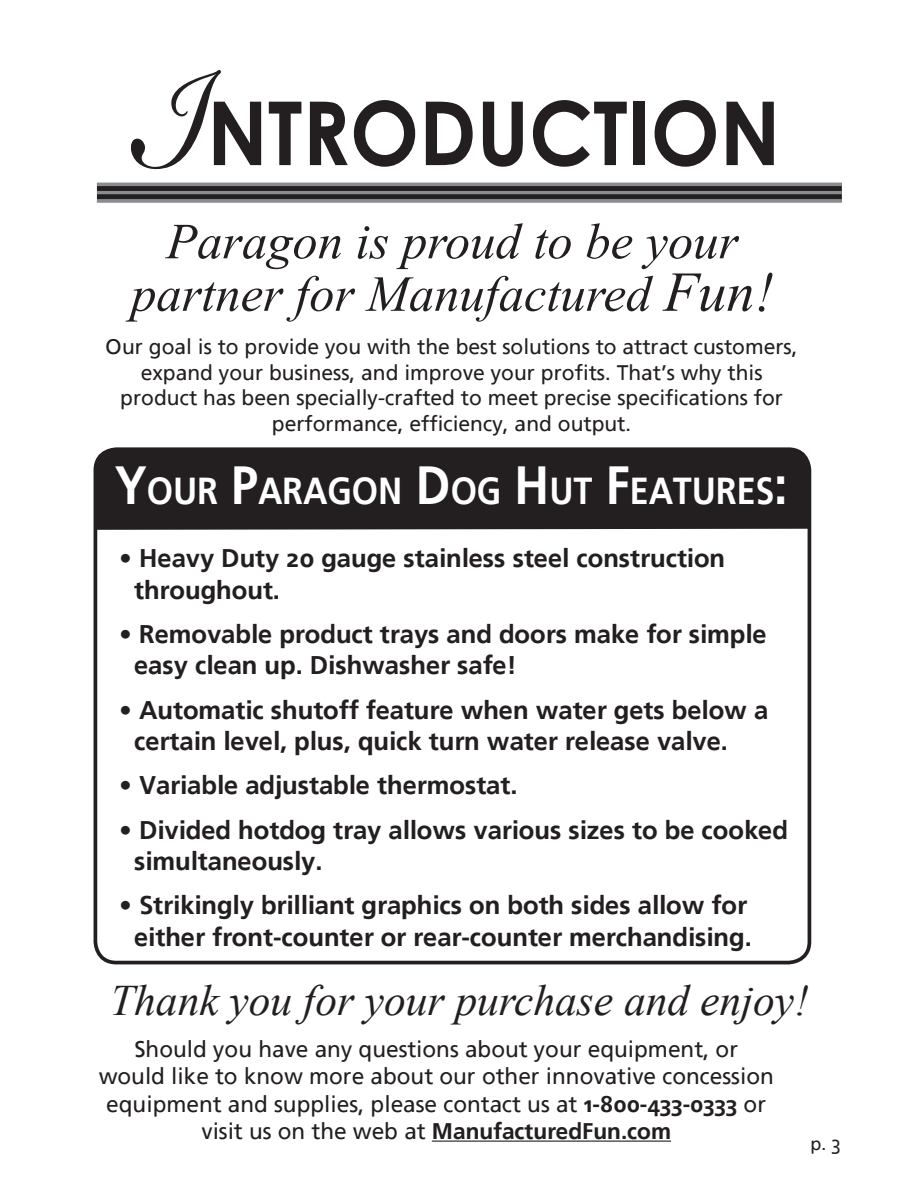
<style>
.page{position:relative;width:918px;height:1188px;background:#fff}
.page>*{position:absolute;margin:0;border:0;box-sizing:border-box;transform-origin:0 0}
.t1{font:italic 220.35px "Bickham Script Pro";color:#231f20;scale:.75 1}
.t2{font:700 88.35px "Century Gothic";color:#231f20;scale:.93 1}
.t3{font:italic 50.55px "Times New Roman";color:#231f20}
.t4{font:italic 43.5px "Times New Roman";color:#231f20}
.t5{font:700 37.5px "Frutiger Linotype";color:#fff;scale:.9 1}
.t6{font:700 25.5px/31.5px "Frutiger Linotype";color:#231f20}
.t7{font:22.5px/27.6px "Frutiger Linotype";color:#231f20;text-align:center}
.t8{font:21px/25.5px "Frutiger Linotype";color:#231f20;text-align:center}
.t9{font:18px "Frutiger Linotype";color:#231f20}
.s1{font-size:56.4px}
.s2{font-size:53.55px}
.s3{font-weight:700}
.s4{font-size:19.65px}
</style>
<div class="page">
<div style="left:94px;top:447px;width:717px;height:517px;border:4px solid #231f20;border-radius:21px"></div>
<div style="left:93px;top:447px;width:717px;height:83px;background:#231f20"></div>
<hr style="left:432px;top:1141px;width:239px;height:1px;background:#231f20">
<div style="left:97px;top:183px;width:745px;height:19px;background:#231f20"></div>
<hr style="left:97px;top:183px;width:745px;height:3px;background:#8a8c8f">
<hr style="left:97px;top:191px;width:745px;height:3px;background:#8a8c8f">
<hr style="left:97px;top:199px;width:745px;height:3px;background:#8a8c8f">
<p class="t1" style="left:138px;top:-40px;width:270px">I</p>
<p class="t2" style="left:207px;top:77px;width:618px">NTRODUCTION</p>
<p class="t3" style="left:166px;top:207px;width:573px">Paragon is proud to be your</p>
<p class="t3" style="left:131px;top:259px;width:644px">partner for Manufactured <span class="s1">Fun!</span></p>
<p class="t8" style="left:106px;top:334px;width:693px">Our goal is to provide you with the best solutions to attract customers, expand your business, and improve your profits. That’s why this product has been specially-crafted to meet precise specifications for performance, efficiency, and output.</p>
<p class="t5" style="left:115px;top:468px;width:749px"><span class="s2">Y</span>OUR <span class="s2">P</span>ARAGON <span class="s2">D</span>OG <span class="s2">H</span>UT <span class="s2">F</span>EATURES<span class="s2">:</span></p>
<p class="t6" style="left:134px;top:542px;width:593px;text-indent:-15px">• Heavy Duty 20 gauge stainless steel construction throughout.</p>
<p class="t6" style="left:134px;top:618px;width:634px;text-indent:-15px">• Removable product trays and doors make for simple easy clean up. Dishwasher safe!</p>
<p class="t6" style="left:134px;top:694px;width:636px;text-indent:-15px">• Automatic shutoff feature when water gets below a certain level, plus, quick turn water release valve.</p>
<p class="t6" style="left:119px;top:770px;width:400px">• Variable adjustable thermostat.</p>
<p class="t6" style="left:134px;top:814px;width:655px;text-indent:-15px">• Divided hotdog tray allows various sizes to be cooked simultaneously.</p>
<p class="t6" style="left:119px;top:890px;width:634px;text-align:center">• Strikingly brilliant graphics on both sides allow for either front-counter or rear-counter merchandising.</p>
<p class="t4" style="left:110px;top:970px;width:700px">Thank you for your purchase and enjoy!</p>
<p class="t7" style="left:99px;top:1035px;width:677px">Should you have any questions about your equipment, or would like to know more about our other innovative concession equipment and supplies, please contact us at <span class="s3">1-800-433-0333</span> or visit us on the web at <span class="s3">ManufacturedFun.com</span></p>
<p class="t9" style="left:810px;top:1133px;width:32px">p. <span class="s4">3</span></p>
</div>
